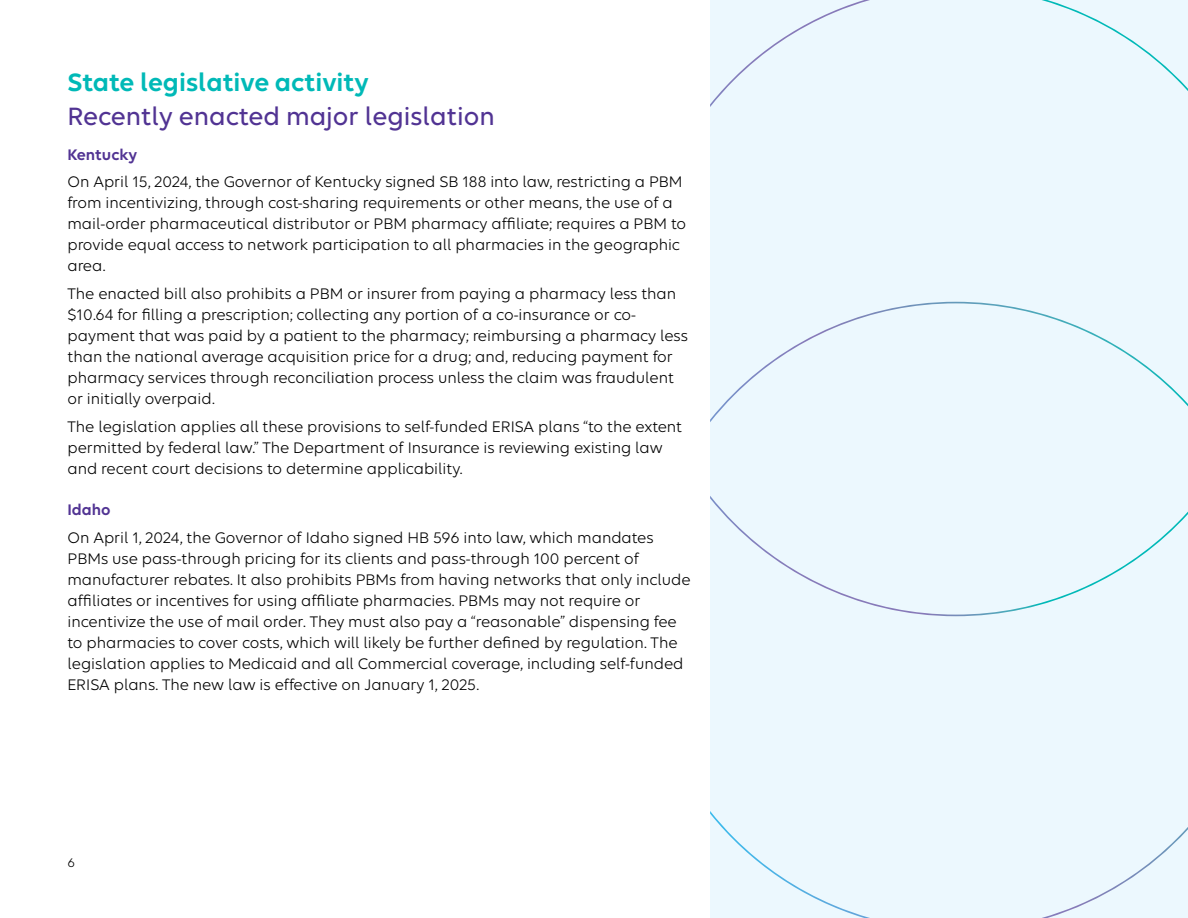
<style>
.page{position:relative;width:1188px;height:918px;background:#fff}
.page>*{position:absolute;margin:0;border:0;box-sizing:border-box;transform-origin:0 0}
.t1{font:500 27px "Elevance Sans";color:#513393}
.t2{font:600 27px "Elevance Sans";color:#00b9b7}
.t3{font:16.5px/21px "Elevance Sans";color:#000}
.t4{font:600 16.5px "Elevance Sans";color:#513393}
.t5{font:13.5px "Elevance Sans";color:#000}
</style>
<div class="page">
<div style="left:710px;top:0;width:478px;height:302px;background:#ecf8fe"></div>
<div style="left:710px;top:302px;width:478px;height:616px;background:#ecf8fe"></div>
<h1 class="t2" style="left:68px;top:66px;width:303px">State legislative activity</h1>
<h1 class="t1" style="left:68px;top:99px;width:429px">Recently enacted major legislation</h1>
<p class="t4" style="left:68px;top:144px;width:71px">Kentucky</p>
<p class="t3" style="left:68px;top:171px;width:620px">On April 15, 2024, the Governor of Kentucky signed SB 188 into law, restricting a PBM from incentivizing, through cost-sharing requirements or other means, the use of a mail-order pharmaceutical distributor or PBM pharmacy affiliate; requires a PBM to provide equal access to network participation to all pharmacies in the geographic area.</p>
<p class="t3" style="left:68px;top:283px;width:622px">The enacted bill also prohibits a PBM or insurer from paying a pharmacy less than $10.64 for filling a prescription; collecting any portion of a co-insurance or co&shy;payment that was paid by a patient to the pharmacy; reimbursing a pharmacy less than the national average acquisition price for a drug; and, reducing payment for pharmacy services through reconciliation process unless the claim was fraudulent or initially overpaid.</p>
<p class="t3" style="left:68px;top:416px;width:616px">The legislation applies all these provisions to self-funded ERISA plans “to the extent permitted by federal law.” The Department of Insurance is reviewing existing law and recent court decisions to determine applicability.</p>
<p class="t4" style="left:68px;top:500px;width:45px">Idaho</p>
<p class="t3" style="left:68px;top:527px;width:625px">On April 1, 2024, the Governor of Idaho signed HB 596 into law, which mandates PBMs use pass-through pricing for its clients and pass-through 100 percent of manufacturer rebates. It also prohibits PBMs from having networks that only include affiliates or incentives for using affiliate pharmacies. PBMs may not require or incentivize the use of mail order. They must also pay a “reasonable” dispensing fee to pharmacies to cover costs, which will likely be further defined by regulation. The legislation applies to Medicaid and all Commercial coverage, including self-funded ERISA plans. The new law is effective on January 1, 2025.</p>
<p class="t5" style="left:68px;top:854px;width:9px">6</p>
</div>
